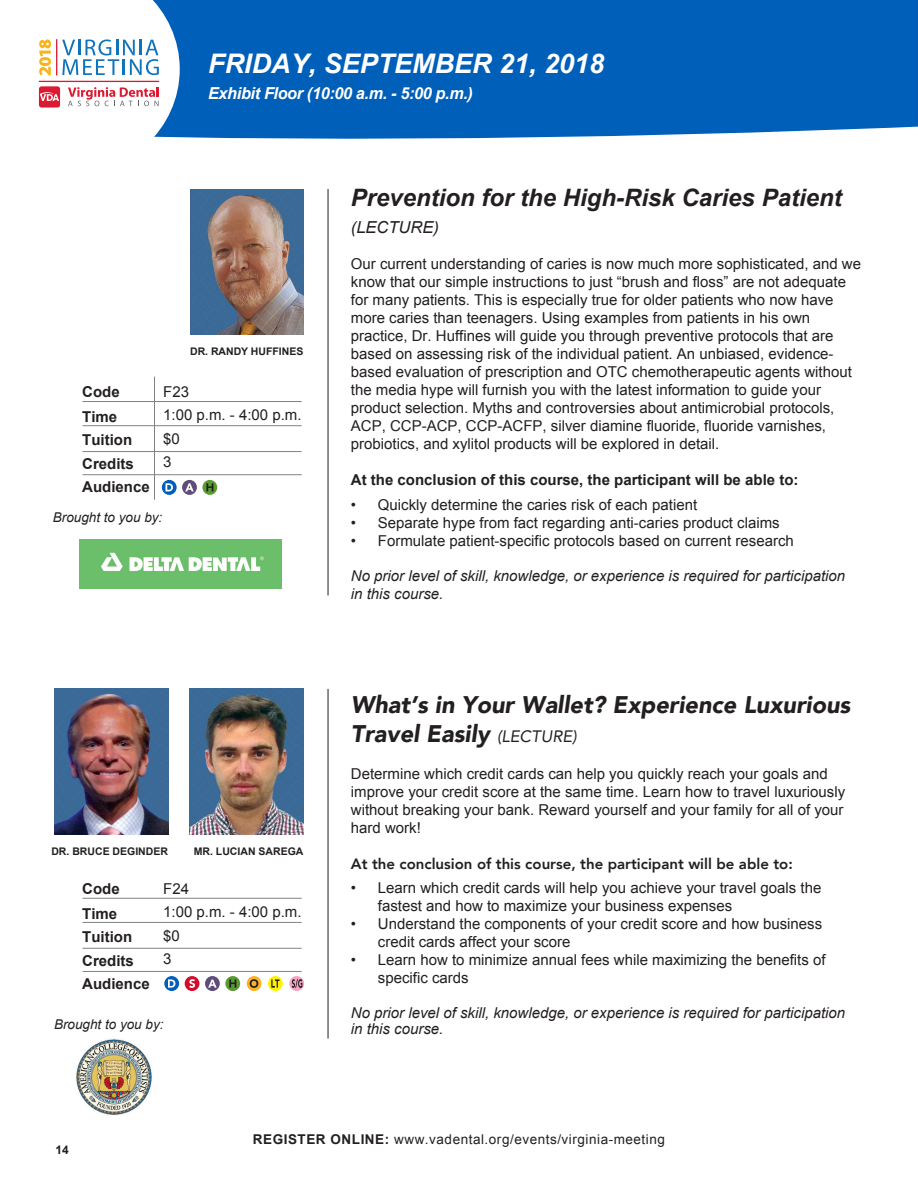
<style>
.page{position:relative;width:918px;height:1188px;background:#fff}
.page>*{position:absolute;margin:0;border:0;box-sizing:border-box;transform-origin:0 0}
.t1{font:italic 700 27px "Arial";color:#fff}
.t2{font:italic 900 24px/28.8px "Avenir";color:#231f20}
.t3{font:italic 700 24px "Arial";color:#231f20}
.t4{font:italic 700 16.5px "Arial";letter-spacing:-.02em;color:#fff}
.t5{font:italic 16.5px "Arial";color:#231f20}
.t6{font:15px/18px "Arial";color:#231f20}
.body{font:italic 15px/16.5px "Arial";color:#231f20}
.t7{font:700 15px "Arial";color:#231f20}
.t8{font:800 15px "Avenir";color:#231f20}
.t9{font:13.5px "Arial";letter-spacing:.04em;color:#231f20}
.t10{font:italic 13.5px "Arial";color:#231f20}
.t11{font:700 12px "Arial";color:#231f20}
.t12{font:700 10.5px "Arial";color:#231f20}
.s1{font-weight:400;font-size:16.5px}
.s2{font-weight:700}
</style>
<div class="page">
<div style="left:180px;top:0;width:737px;height:139px;background:#005fb9"></div>
<svg style="left:38px;top:0;width:142px;height:138px"></svg>
<hr style="left:39px;top:81px;width:120px;height:1px;background:#dc1a32">
<hr style="left:56px;top:40px;width:1px;height:35px;background:#dc1a32">
<hr style="left:328px;top:689px;width:1px;height:350px;background:#231f20">
<img style="left:55px;top:689px;width:113px;height:146px">
<img style="left:190px;top:689px;width:113px;height:146px">
<hr style="left:82px;top:922px;width:220px;height:1px;background:#808285">
<hr style="left:82px;top:898px;width:220px;height:1px;background:#808285">
<hr style="left:82px;top:948px;width:220px;height:1px;background:#808285">
<hr style="left:82px;top:971px;width:220px;height:1px;background:#808285">
<svg style="left:164px;top:976px;width:15px;height:15px"></svg>
<svg style="left:168px;top:979px;width:7px;height:9px"></svg>
<svg style="left:225px;top:976px;width:15px;height:15px"></svg>
<svg style="left:229px;top:979px;width:7px;height:9px"></svg>
<div style="left:247px;top:976px;width:14px;height:15px;background:#feb127;border-radius:50%"></div>
<svg style="left:250px;top:979px;width:8px;height:9px"></svg>
<svg style="left:268px;top:976px;width:15px;height:15px"></svg>
<svg style="left:271px;top:979px;width:9px;height:9px"></svg>
<svg style="left:289px;top:976px;width:15px;height:15px"></svg>
<svg style="left:292px;top:979px;width:10px;height:9px"></svg>
<svg style="left:205px;top:976px;width:15px;height:15px"></svg>
<svg style="left:208px;top:979px;width:9px;height:9px"></svg>
<div style="left:185px;top:976px;width:14px;height:15px;background:#d30d2b;border-radius:50%"></div>
<svg style="left:189px;top:979px;width:6px;height:9px"></svg>
<hr style="left:328px;top:189px;width:1px;height:407px;background:#231f20">
<hr style="left:154px;top:377px;width:1px;height:123px;background:#808285">
<hr style="left:82px;top:425px;width:220px;height:1px;background:#808285">
<hr style="left:82px;top:401px;width:220px;height:1px;background:#808285">
<hr style="left:82px;top:451px;width:220px;height:1px;background:#808285">
<hr style="left:82px;top:474px;width:220px;height:1px;background:#808285">
<svg style="left:162px;top:480px;width:15px;height:15px"></svg>
<svg style="left:166px;top:483px;width:7px;height:8px"></svg>
<svg style="left:202px;top:480px;width:15px;height:15px"></svg>
<svg style="left:206px;top:483px;width:7px;height:8px"></svg>
<svg style="left:182px;top:480px;width:15px;height:15px"></svg>
<svg style="left:185px;top:483px;width:9px;height:8px"></svg>
<svg style="left:917px;top:0;width:1px;height:127px"></svg>
<img style="left:79px;top:539px;width:203px;height:50px">
<img style="left:76px;top:1039px;width:76px;height:76px">
<img style="left:190px;top:189px;width:113px;height:146px">
<p class="t1" style="left:208px;top:46px;width:398px">FRIDAY, SEPTEMBER 21, 2018</p>
<p class="t4" style="left:208px;top:83px;width:266px">Exhibit Floor (10:00 a.m. - 5:00 p.m.)</p>
<p class="t12" style="left:190px;top:345px;width:115px">DR. RANDY HUFFINES</p>
<p class="t7" style="left:82px;top:382px;width:39px">Code</p>
<p class="t6" style="left:163px;top:383px;width:27px">F23</p>
<p class="t7" style="left:82px;top:407px;width:37px">Time</p>
<p class="t6" style="left:163px;top:406px;width:140px">1:00 p.m. - 4:00 p.m.</p>
<p class="t7" style="left:82px;top:430px;width:51px">Tuition</p>
<p class="t6" style="left:163px;top:430px;width:18px">$0</p>
<p class="t7" style="left:82px;top:454px;width:53px">Credits</p>
<p class="t6" style="left:163px;top:453px;width:10px">3</p>
<p class="t7" style="left:82px;top:477px;width:69px">Audience</p>
<p class="t10" style="left:53px;top:509px;width:111px">Brought to you by:</p>
<p class="t12" style="left:51px;top:845px;width:118px">DR. BRUCE DEGINDER</p>
<p class="t12" style="left:194px;top:845px;width:111px">MR. LUCIAN SAREGA</p>
<p class="t7" style="left:82px;top:879px;width:39px">Code</p>
<p class="t6" style="left:163px;top:880px;width:27px">F24</p>
<p class="t7" style="left:82px;top:904px;width:37px">Time</p>
<p class="t6" style="left:163px;top:903px;width:140px">1:00 p.m. - 4:00 p.m.</p>
<p class="t7" style="left:82px;top:927px;width:51px">Tuition</p>
<p class="t6" style="left:163px;top:927px;width:18px">$0</p>
<p class="t7" style="left:82px;top:950px;width:53px">Credits</p>
<p class="t6" style="left:163px;top:950px;width:10px">3</p>
<p class="t7" style="left:82px;top:974px;width:69px">Audience</p>
<p class="t10" style="left:54px;top:1016px;width:111px">Brought to you by:</p>
<p class="t3" style="left:351px;top:182px;width:492px">Prevention for the High-Risk Caries Patient</p>
<p class="t5" style="left:351px;top:217px;width:89px">(LECTURE)</p>
<p class="t6" style="left:351px;top:255px;width:512px">Our current understanding of caries is now much more sophisticated, and we know that our simple instructions to just “brush and floss” are not adequate for many patients. This is especially true for older patients who now have more caries than teenagers. Using examples from patients in his own practice, Dr. Huffines will guide you through preventive protocols that are based on assessing risk of the individual patient. An unbiased, evidence&shy;based evaluation of prescription and OTC chemotherapeutic agents without the media hype will furnish you with the latest information to guide your product selection. Myths and controversies about antimicrobial protocols, ACP, CCP-ACP, CCP-ACFP, silver diamine fluoride, fluoride varnishes, probiotics, and xylitol products will be explored in detail.</p>
<p class="t7" style="left:351px;top:470px;width:449px">At the conclusion of this course, the participant will be able to:</p>
<p class="t6" style="left:351px;top:496px;width:348px">• Quickly determine the caries risk of each patient</p>
<p class="t6" style="left:351px;top:514px;width:430px">• Separate hype from fact regarding anti-caries product claims</p>
<p class="t6" style="left:351px;top:532px;width:444px">• Formulate patient-specific protocols based on current research</p>
<p class="body" style="left:351px;top:566px;width:496px;line-height:18.8px">No prior level of skill, knowledge, or experience is required for participation in this course.</p>
<p class="t2" style="left:351px;top:690px;width:501px">What’s in Your Wallet? Experience Luxurious<br>Travel Easily <span class="s1">(LECTURE)</span></p>
<p class="t6" style="left:351px;top:764px;width:496px">Determine which credit cards can help you quickly reach your goals and improve your credit score at the same time. Learn how to travel luxuriously without breaking your bank. Reward yourself and your family for all of your hard work!</p>
<p class="t8" style="left:351px;top:852px;width:443px">At the conclusion of this course, the participant will be able to:</p>
<p class="t6" style="left:378px;top:879px;width:445px;text-indent:-27px">• Learn which credit cards will help you achieve your travel goals the fastest and how to maximize your business expenses</p>
<p class="t6" style="left:378px;top:915px;width:446px;text-indent:-27px">• Understand the components of your credit score and how business credit cards affect your score</p>
<p class="t6" style="left:378px;top:951px;width:449px;text-indent:-27px">• Learn how to minimize annual fees while maximizing the benefits of specific cards</p>
<p class="body" style="left:351px;top:1005px;width:496px">No prior level of skill, knowledge, or experience is required for participation in this course.</p>
<p class="t11" style="left:56px;top:1142px;width:15px">14</p>
<p class="t9" style="left:253px;top:1130px;width:414px"><span class="s2">REGISTER ONLINE:</span> www.vadental.org/events/virginia-meeting</p>
</div>
